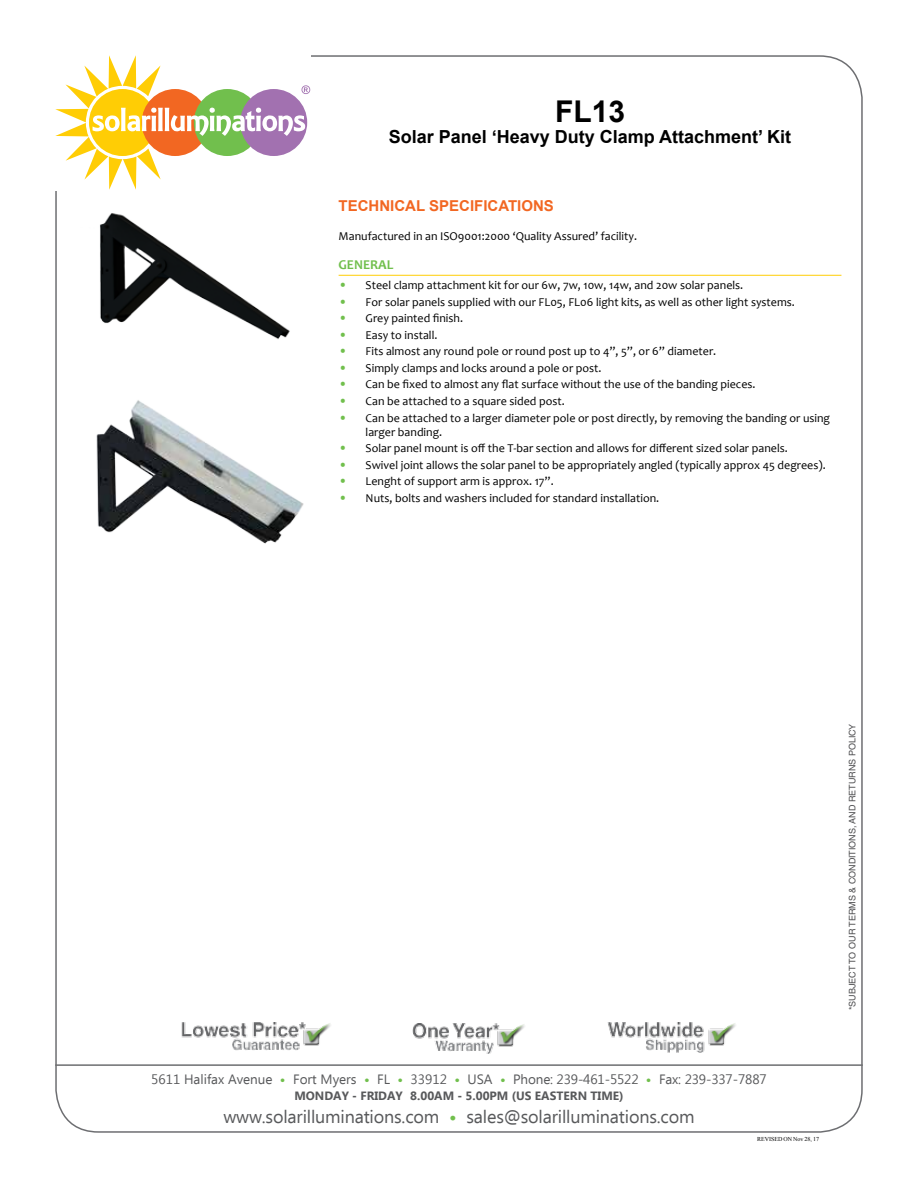
<style>
.page{position:relative;width:918px;height:1188px;background:#fff}
.page>*{position:absolute;margin:0;border:0;box-sizing:border-box;transform-origin:0 0}
.t1{font:700 30px "Arial";color:#000}
.t2{font:18px "Ebrima";letter-spacing:-.01em;color:#58595b}
.t3{font:700 18px "Arial";color:#000}
.t4{font:700 15px "Arial";color:#f26722}
.t5{font:13.5px "Ebrima";color:#58595b}
.t6{font:700 13.5px "Candara";color:#71bf4d}
.t7{font:12px/14.4px "Candara";color:#000}
.t8{font:700 12px "Ebrima";color:#58595b}
.t9{font:9px "Helvetica LT Std";color:#4d4d4f}
.t10{font:6px "Times New Roman";color:#000}
.s1{font-weight:700;font-size:13.5px;color:#71bf4d}
.s2{font-weight:700;color:#71bf4d}
</style>
<div class="page">
<hr style="left:55px;top:1064px;width:808px;height:2px;background:#6d6e71">
<svg style="left:55px;top:55px;width:255px;height:135px"></svg>
<img style="left:181px;top:1023px;width:150px;height:28px">
<img style="left:608px;top:1023px;width:128px;height:30px">
<img style="left:412px;top:1024px;width:113px;height:30px">
<hr style="left:339px;top:275px;width:502px;height:1px;background:#ffcd03">
<img style="left:100px;top:213px;width:190px;height:126px">
<img style="left:96px;top:400px;width:208px;height:144px">
<h1 class="t1" style="left:555px;top:92px;width:72px">FL13</h1>
<h2 class="t3" style="left:389px;top:125px;width:404px">Solar Panel ‘Heavy Duty Clamp Attachment’ Kit</h2>
<p class="t4" style="left:339px;top:196px;width:217px">TECHNICAL SPECIFICATIONS</p>
<p class="t7" style="left:339px;top:228px;width:300px">Manufactured in an ISO9001:2000 ‘Quality Assured’ facility.</p>
<p class="t6" style="left:339px;top:256px;width:56px">GENERAL</p>
<p class="t7" style="left:339px;top:278px;width:406px"><span class="s1">•</span> Steel clamp attachment kit for our 6w, 7w, 10w, 14w, and 20w solar panels.</p>
<p class="t7" style="left:339px;top:295px;width:458px"><span class="s1">•</span> For solar panels supplied with our FL05, FL06 light kits, as well as other light systems.</p>
<p class="t7" style="left:339px;top:311px;width:126px"><span class="s1">•</span> Grey painted finish.</p>
<p class="t7" style="left:339px;top:328px;width:100px"><span class="s1">•</span> Easy to install.</p>
<p class="t7" style="left:339px;top:344px;width:379px"><span class="s1">•</span> Fits almost any round pole or round post up to 4”, 5”, or 6” diameter.</p>
<p class="t7" style="left:339px;top:361px;width:265px"><span class="s1">•</span> Simply clamps and locks around a pole or post.</p>
<p class="t7" style="left:339px;top:377px;width:418px"><span class="s1">•</span> Can be fixed to almost any flat surface without the use of the banding pieces.</p>
<p class="t7" style="left:339px;top:394px;width:228px"><span class="s1">•</span> Can be attached to a square sided post.</p>
<p class="t7" style="left:366px;top:410px;width:466px;text-indent:-27px"><span class="s1">•</span> Can be attached to a larger diameter pole or post directly, by removing the banding or using larger banding.</p>
<p class="t7" style="left:339px;top:441px;width:451px"><span class="s1">•</span> Solar panel mount is off the T-bar section and allows for different sized solar panels.</p>
<p class="t7" style="left:339px;top:458px;width:489px"><span class="s1">•</span> Swivel joint allows the solar panel to be appropriately angled (typically approx 45 degrees).</p>
<p class="t7" style="left:339px;top:474px;width:217px"><span class="s1">•</span> Lenght of support arm is approx. 17”.</p>
<p class="t7" style="left:339px;top:491px;width:322px"><span class="s1">•</span> Nuts, bolts and washers included for standard installation.</p>
<p class="t5" style="left:151px;top:1069px;width:617px">5611 Halifax Avenue <span class="s2">•</span> Fort Myers <span class="s2">•</span> FL <span class="s2">•</span> 33912 <span class="s2">•</span> USA <span class="s2">•</span> Phone: 239-461-5522 <span class="s2">•</span> Fax: 239-337-7887</p>
<p class="t8" style="left:294px;top:1087px;width:331px">MONDAY - FRIDAY 8.00AM - 5.00PM (US EASTERN TIME)</p>
<h2 class="t2" style="left:223px;top:1103px;width:473px">www.solarilluminations.com <span class="s2">•</span> sales@solarilluminations.com</h2>
<p class="t10" style="left:757px;top:1135px;width:64px">REVISED ON Nov 28, 17</p>
<p class="t9" style="left:847px;top:1010px;width:288px;rotate:-90deg">*SUBJECT TO OUR TERMS &amp; CONDITIONS, AND RETURNS POLICY</p>
</div>
